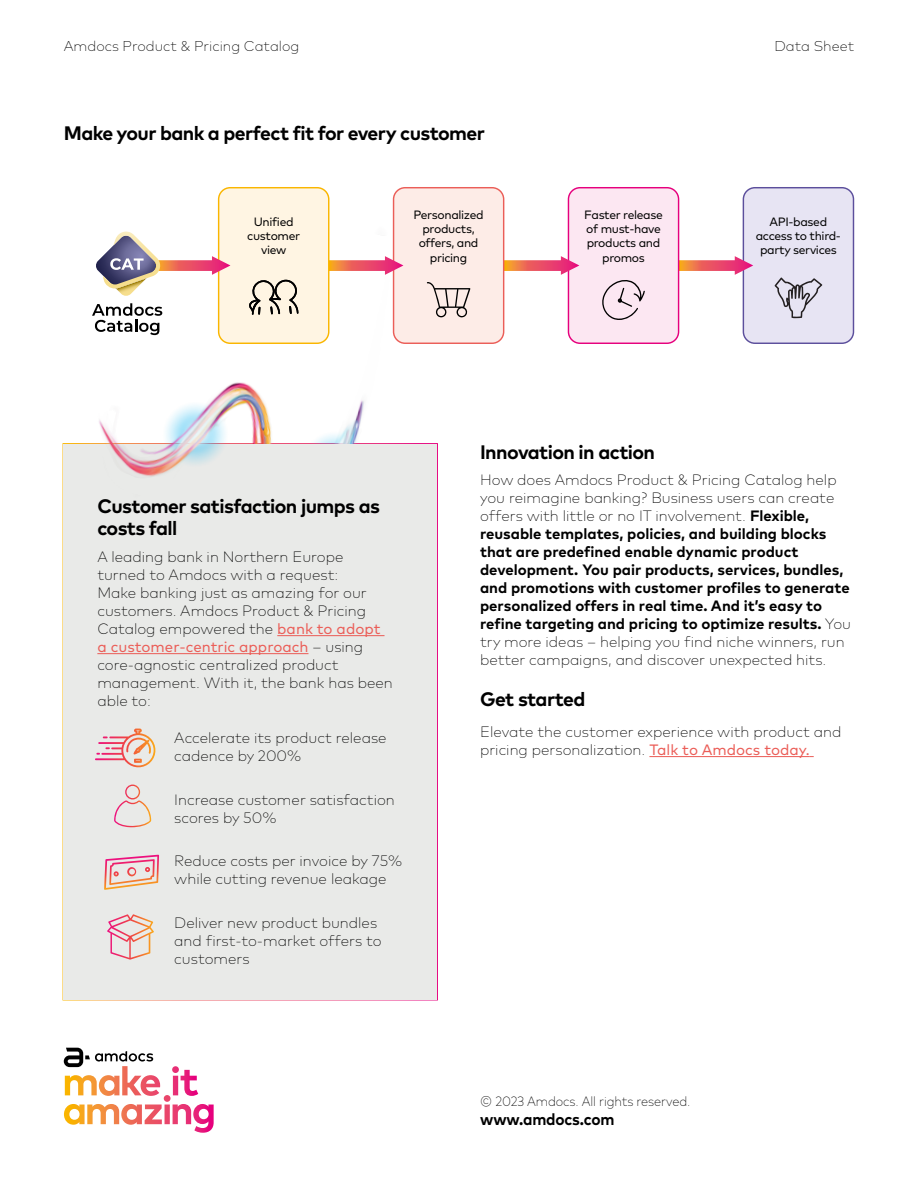
<style>
.page{position:relative;width:918px;height:1188px;background:#fff}
.page>*{position:absolute;margin:0;border:0;box-sizing:border-box;transform-origin:0 0}
.t1{font:700 19.5px/22.5px "Mark Pro";letter-spacing:-.03em;color:#000}
.t2{font:700 16.35px "Mark Pro";letter-spacing:-.01em;color:#000;scale:.94 1}
.t3{font:200 15px/18px "Mark Pro";color:#000}
.t4{font:700 15px/18px "Mark Pro";color:#000}
.t5{font:200 14.25px "Mark Pro";color:#000}
.t6{font:200 13.5px "Mark Pro";letter-spacing:-.01em;color:#000;scale:.94 1}
.t7{font:12px/14.2px "Mark Pro";letter-spacing:-.03em;color:#000;text-align:center}
.s1{font-weight:400;color:#eb5e58}
.s2{font-weight:200}
</style>
<div class="page">
<svg style="left:64px;top:1048px;width:150px;height:85px"></svg>
<div style="left:63px;top:443px;width:375px;height:557px;background:#e9eae8;border:2px solid #fff"></div>
<img style="left:83px;top:189px;width:316px;height:288px">
<div style="left:236px;top:445px;width:201px;height:135px;background:#e9eae8"></div>
<hr style="left:649px;top:756px;width:161px;height:1px;background:#eb5e58">
<hr style="left:277px;top:635px;width:108px;height:1px;background:#eb5e58">
<hr style="left:97px;top:653px;width:212px;height:1px;background:#eb5e58">
<svg style="left:95px;top:729px;width:61px;height:39px"></svg>
<svg style="left:107px;top:914px;width:47px;height:46px"></svg>
<svg style="left:104px;top:855px;width:55px;height:35px"></svg>
<svg style="left:114px;top:785px;width:37px;height:42px"></svg>
<div style="left:743px;top:188px;width:110px;height:155px;background:#e7e4f3;border-radius:12px"></div>
<div style="left:743px;top:187px;width:111px;height:157px;border:1px solid #5c4f9c;border-radius:12px"></div>
<svg style="left:679px;top:256px;width:74px;height:19px"></svg>
<svg style="left:775px;top:278px;width:47px;height:40px"></svg>
<div style="left:568px;top:188px;width:111px;height:155px;background:#fce7f2;border-radius:12px"></div>
<div style="left:568px;top:187px;width:111px;height:157px;border:1px solid #e6007d;border-radius:12px"></div>
<svg style="left:504px;top:256px;width:75px;height:19px"></svg>
<svg style="left:602px;top:280px;width:43px;height:40px"></svg>
<div style="left:394px;top:188px;width:110px;height:155px;background:#fdece7;border-radius:12px"></div>
<div style="left:393px;top:187px;width:111px;height:157px;border:1px solid #eb5e58;border-radius:12px"></div>
<svg style="left:427px;top:282px;width:43px;height:36px"></svg>
<svg style="left:329px;top:256px;width:74px;height:19px"></svg>
<div style="left:219px;top:188px;width:110px;height:155px;background:#fff5e3;border-radius:12px"></div>
<div style="left:218px;top:187px;width:111px;height:157px;border:1px solid #fab600;border-radius:12px"></div>
<svg style="left:249px;top:279px;width:50px;height:36px"></svg>
<svg style="left:95px;top:232px;width:135px;height:65px"></svg>
<svg style="left:92px;top:303px;width:70px;height:32px"></svg>
<p class="t5" style="left:64px;top:35px;width:237px">Amdocs Product &amp; Pricing Catalog</p>
<p class="t5" style="left:774px;top:35px;width:81px">Data Sheet</p>
<h1 class="t1" style="left:64px;top:120px;width:423px">Make your bank a perfect fit for every customer</h1>
<p class="t7" style="left:247px;top:214px;width:54px">Unified customer view</p>
<p class="t7" style="left:413px;top:206px;width:72px">Personalized products, offers, and pricing</p>
<p class="t7" style="left:584px;top:206px;width:80px">Faster release of must-have products and promos</p>
<p class="t7" style="left:756px;top:214px;width:87px">API-based access to third&shy;party services</p>
<h1 class="t1" style="left:97px;top:493px;width:284px">Customer satisfaction jumps as costs fall</h1>
<p class="t3" style="left:97px;top:546px;width:297px">A leading bank in Northern Europe turned to Amdocs with a request:<br>Make banking just as amazing for our customers. Amdocs Product &amp; Pricing<br>Catalog empowered the <span class="s1">bank to adopt a customer-centric approach</span> – using core-agnostic centralized product management. With it, the bank has been able to:</p>
<p class="t3" style="left:174px;top:728px;width:214px">Accelerate its product release cadence by 200%</p>
<p class="t3" style="left:174px;top:789px;width:222px">Increase customer satisfaction scores by 50%</p>
<p class="t3" style="left:174px;top:851px;width:230px">Reduce costs per invoice by 75% while cutting revenue leakage</p>
<p class="t3" style="left:174px;top:912px;width:209px">Deliver new product bundles and first-to-market offers to customers</p>
<h1 class="t1" style="left:480px;top:439px;width:177px">Innovation in action</h1>
<p class="t4" style="left:480px;top:470px;width:373px"><span class="s2">How does Amdocs Product &amp; Pricing Catalog help you reimagine banking? Business users can create offers with little or no IT involvement.</span> Flexible, reusable templates, policies, and building blocks that are predefined enable dynamic product development. You pair products, services, bundles, and promotions with customer profiles to generate personalized offers in real time. And it’s easy to refine targeting and pricing to optimize results. <span class="s2">You try more ideas – helping you find niche winners, run better campaigns, and discover unexpected hits.</span></p>
<h1 class="t1" style="left:480px;top:686px;width:107px">Get started</h1>
<p class="t3" style="left:480px;top:721px;width:363px">Elevate the customer experience with product and pricing personalization. <span class="s1">Talk to Amdocs today.</span></p>
<p class="t6" style="left:480px;top:1091px;width:225px">© 2023 Amdocs. All rights reserved.</p>
<p class="t2" style="left:480px;top:1106px;width:144px">www.amdocs.com</p>
</div>
